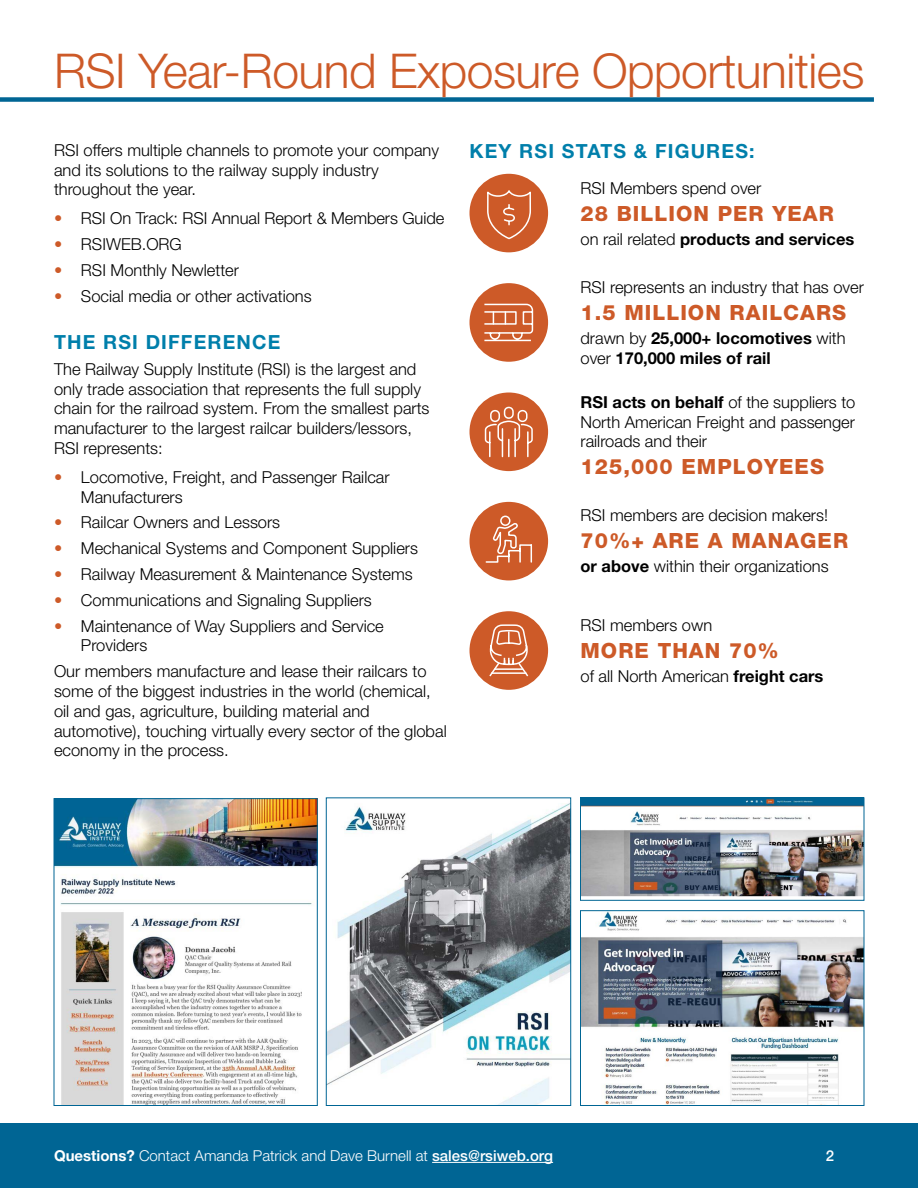
<style>
.page{position:relative;width:918px;height:1188px;background:#fff}
.page>*{position:absolute;margin:0;border:0;box-sizing:border-box;transform-origin:0 0}
.t1{font:300 48px "Helvetica Neue LT Std";letter-spacing:-.01em;color:#cd5a28}
.t2{font:800 21px "Helvetica Neue LT Std";letter-spacing:.05em;color:#cd5a28}
.t3{font:700 19.5px "Helvetica Neue LT Std";letter-spacing:.06em;color:#007fab}
.t4{font:300 16.5px/19.8px "Helvetica Neue LT Std";color:#000}
.t5{font:700 16.5px/19.8px "Helvetica Neue LT Std";color:#000}
.t6{font:300 15px "Helvetica Neue LT Std";color:#fff}
.t7{font:500 15px "Helvetica Neue LT Std";color:#fff}
.s1{color:#cd5a28}
.s2{font-weight:300}
.s3{font-weight:700}
.s4{font-weight:500}
</style>
<div class="page">
<div style="left:0;top:1123px;width:918px;height:65px;background:#006594"></div>
<hr style="left:432px;top:1162px;width:121px;height:1px;background:#fff">
<div style="left:0;top:97px;width:874px;height:5px;background:#006594"></div>
<img style="left:328px;top:803px;width:241px;height:301px">
<div style="left:326px;top:798px;width:245px;height:308px;border:1px solid #006594"></div>
<img style="left:56px;top:800px;width:259px;height:304px">
<div style="left:54px;top:798px;width:263px;height:308px;border:1px solid #006594"></div>
<img style="left:582px;top:800px;width:280px;height:97px">
<div style="left:580px;top:798px;width:284px;height:103px;border:1px solid #006594"></div>
<img style="left:582px;top:912px;width:280px;height:192px">
<div style="left:580px;top:910px;width:284px;height:196px;border:1px solid #006594"></div>
<div style="left:470px;top:174px;width:78px;height:78px;background:#cd5a28;border-radius:50%"></div>
<div style="left:470px;top:283px;width:78px;height:79px;background:#cd5a28;border-radius:50%"></div>
<div style="left:470px;top:393px;width:78px;height:78px;background:#cd5a28;border-radius:50%"></div>
<div style="left:470px;top:502px;width:78px;height:78px;background:#cd5a28;border-radius:50%"></div>
<div style="left:470px;top:611px;width:78px;height:79px;background:#cd5a28;border-radius:50%"></div>
<svg style="left:487px;top:190px;width:44px;height:50px"></svg>
<svg style="left:484px;top:406px;width:49px;height:52px"></svg>
<svg style="left:484px;top:303px;width:50px;height:39px"></svg>
<svg style="left:485px;top:515px;width:48px;height:175px"></svg>
<h1 class="t1" style="left:54px;top:42px;width:812px">RSI Year-Round Exposure Opportunities</h1>
<p class="t4" style="left:54px;top:140px;width:387px">RSI offers multiple channels to promote your company and its solutions to the railway supply industry throughout the year.</p>
<p class="t4" style="left:54px;top:208px;width:392px"><span class="s1">•</span> RSI On Track: RSI Annual Report &amp; Members Guide</p>
<p class="t4" style="left:54px;top:234px;width:129px"><span class="s1">•</span> RSIWEB.ORG</p>
<p class="t4" style="left:54px;top:260px;width:186px"><span class="s1">•</span> RSI Monthly Newletter</p>
<p class="t4" style="left:54px;top:285px;width:259px"><span class="s1">•</span> Social media or other activations</p>
<p class="t3" style="left:54px;top:330px;width:228px">THE RSI DIFFERENCE</p>
<p class="t4" style="left:54px;top:359px;width:377px">The Railway Supply Institute (RSI) is the largest and only trade association that represents the full supply chain for the railroad system. From the smallest parts manufacturer to the largest railcar builders/lessors, RSI represents:</p>
<p class="t4" style="left:81px;top:467px;width:310px;text-indent:-27px"><span class="s1">•</span> Locomotive, Freight, and Passenger Railcar<br>Manufacturers</p>
<p class="t4" style="left:54px;top:512px;width:228px"><span class="s1">•</span> Railcar Owners and Lessors</p>
<p class="t4" style="left:54px;top:538px;width:366px"><span class="s1">•</span> Mechanical Systems and Component Suppliers</p>
<p class="t4" style="left:54px;top:564px;width:360px"><span class="s1">•</span> Railway Measurement &amp; Maintenance Systems</p>
<p class="t4" style="left:54px;top:590px;width:319px"><span class="s1">•</span> Communications and Signaling Suppliers</p>
<p class="t4" style="left:81px;top:615px;width:304px;text-indent:-27px"><span class="s1">•</span> Maintenance of Way Suppliers and Service<br>Providers</p>
<p class="t4" style="left:54px;top:661px;width:394px">Our members manufacture and lease their railcars to some of the biggest industries in the world (chemical, oil and gas, agriculture, building material and automotive), touching virtually every sector of the global economy in the process.</p>
<p class="t3" style="left:470px;top:139px;width:287px">KEY RSI STATS &amp; FIGURES:</p>
<p class="t4" style="left:580px;top:177px;width:182px">RSI Members spend over</p>
<p class="t2" style="left:580px;top:201px;width:255px">28 BILLION PER YEAR</p>
<p class="t5" style="left:580px;top:229px;width:275px"><span class="s2">on rail related</span> products and services</p>
<p class="t4" style="left:580px;top:277px;width:285px">RSI represents an industry that has over</p>
<p class="t2" style="left:580px;top:300px;width:267px">1.5 MILLION RAILCARS</p>
<p class="t5" style="left:580px;top:328px;width:267px"><span class="s2">drawn by</span> 25,000+ locomotives <span class="s2">with over</span> 170,000 miles of rail</p>
<p class="t4" style="left:580px;top:392px;width:276px;text-align:justify"><span class="s3">RSI acts on behalf</span> of the suppliers to North American Freight and passenger railroads and their</p>
<p class="t2" style="left:580px;top:454px;width:245px">125,000 EMPLOYEES</p>
<p class="t4" style="left:580px;top:505px;width:249px">RSI members are decision makers!</p>
<p class="t2" style="left:580px;top:528px;width:269px">70%+ ARE A MANAGER</p>
<p class="t4" style="left:580px;top:555px;width:250px"><span class="s3">or above</span> within their organizations</p>
<p class="t4" style="left:580px;top:615px;width:133px">RSI members own</p>
<p class="t2" style="left:580px;top:638px;width:200px">MORE THAN 70%</p>
<p class="t4" style="left:580px;top:666px;width:244px">of all North American <span class="s3">freight cars</span></p>
<p class="t6" style="left:54px;top:1146px;width:501px"><span class="s3">Questions?</span> Contact Amanda Patrick and Dave Burnell at <span class="s4">sales@rsiweb.org</span></p>
<p class="t7" style="left:826px;top:1146px;width:10px">2</p>
</div>
